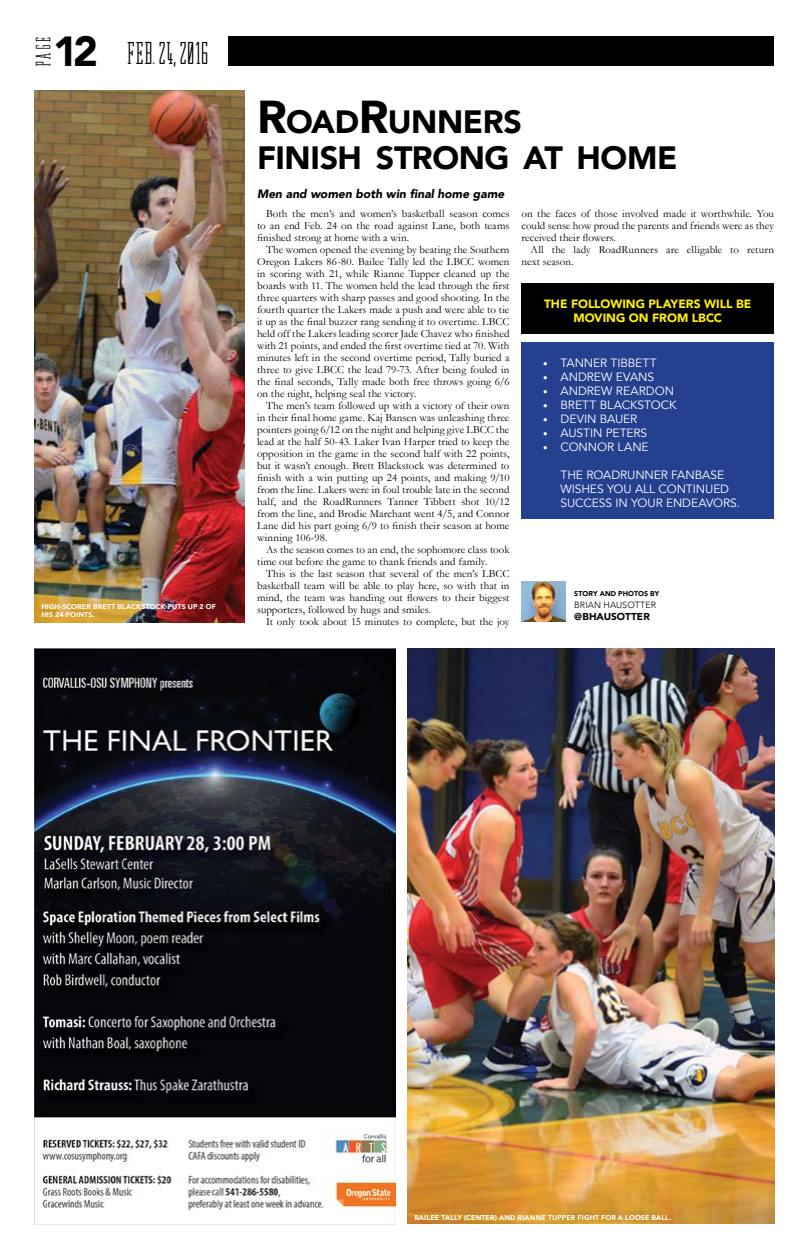
<style>
.page{position:relative;width:810px;height:1260px;background:#fff}
.page>*{position:absolute;margin:0;border:0;box-sizing:border-box;transform-origin:0 0}
.t1{font:900 32.2px/36px "Avenir";letter-spacing:-.01em;color:#000}
.t2{font:32px "Dalle";letter-spacing:-.04em;color:#000}
.t3{font:21px "Dalle";color:#000}
.t4{font:12px "Avenir";letter-spacing:-.005em;color:#fff}
.t5{font:900 12px "Avenir";letter-spacing:-.005em;color:#fff200}
.t6{font:italic 900 12px "Avenir";letter-spacing:.005em;color:#000}
.t7{font:11px/12px "Garamond";letter-spacing:.005em;color:#000;text-align:justify}
.t8{font:900 10px "Avenir";color:#000}
.t9{font:300 9px "Avenir";letter-spacing:.005em;color:#000}
.t10{font:900 7px "Avenir";letter-spacing:.02em;color:#fff}
.t11{font:900 7px "Avenir";color:#000}
.s1{font-family:"Avenir";font-weight:900;font-size:42px}
.s2{font-size:46px}
.s3{font-family:"Optima";font-size:9.5px}
</style>
<div class="page">
<img style="left:35px;top:90px;width:209px;height:533px">
<div style="left:229px;top:36px;width:545px;height:30px;background:#000"></div>
<img style="left:35px;top:648px;width:360px;height:563px">
<img style="left:522px;top:581px;width:43px;height:40px">
<div style="left:522px;top:343px;width:252px;height:176px;background:#25408f"></div>
<div style="left:522px;top:284px;width:252px;height:50px;background:#000"></div>
<img style="left:408px;top:648px;width:366px;height:576px">
<h3 class="t3" style="left:34px;top:67px;width:32px;rotate:-90deg">PAGE</h3>
<h2 class="t2" style="left:53px;top:39px;width:158px"><span class="s1">12</span> FEB. 24, 2016</h2>
<p class="t10" style="left:41px;top:600px;width:27px">HIGH-SCORER</p>
<p class="t10" style="left:93px;top:600px;width:10px">BRETT</p>
<p class="t10" style="left:118px;top:600px;width:11px">BLAC</p>
<p class="t10" style="left:136px;top:600px;width:11px">KSTOC</p>
<p class="t10" style="left:161px;top:600px;width:17px">K PUTS</p>
<p class="t10" style="left:188px;top:600px;width:24px">UP 2 OF</p>
<p class="t10" style="left:41px;top:609px;width:35px">HIS 24 POINTS</p>
<p class="t10" style="left:93px;top:609px;width:4px">.</p>
<h1 class="t1" style="left:257px;top:103px;width:422px"><span class="s2">R</span>OAD<span class="s2">R</span>UNNERS<br>FINISH STRONG AT HOME</h1>
<p class="t6" style="left:257px;top:184px;width:249px">Men and women both win final home game</p>
<p class="t7" style="left:257px;top:207px;width:254px;text-indent:9px">Both the men’s and women’s basketball season comes to an end Feb. 24 on the road against Lane, both teams finished strong at home with a win.</p>
<p class="t7" style="left:257px;top:243px;width:254px;text-indent:9px">The women opened the evening by beating the Southern Oregon Lakers 86-80. Bailee Tally led the LBCC women in scoring with 21, while Rianne Tupper cleaned up the boards with 11. The women held the lead through the first three quarters with sharp passes and good shooting. In the fourth quarter the Lakers made a push and were able to tie it up as the final buzzer rang sending it to overtime. LBCC held off the Lakers leading scorer Jade Chavez who finished with 21 points, and ended the first overtime tied at 70. With minutes left in the second overtime period, Tally buried a three to give LBCC the lead 79-73. After being fouled in the final seconds, Tally made both free throws going 6/6 on the night, helping seal the victory.</p>
<p class="t7" style="left:257px;top:399px;width:254px;text-indent:9px">The men’s team followed up with a victory of their own in their final home game. Kaj Bansen was unleashing three pointers going 6/12 on the night and helping give LBCC the lead at the half 50-43. Laker Ivan Harper tried to keep the opposition in the game in the second half with 22 points, but it wasn’t enough. Brett Blackstock was determined to finish with a win putting up 24 points, and making 9/10 from the line. Lakers were in foul trouble late in the second half, and the RoadRunners Tanner Tibbett shot 10/12 from the line, and Brodie Marchant went 4/5, and Connor Lane did his part going 6/9 to finish their season at home winning 106-98.</p>
<p class="t7" style="left:257px;top:543px;width:254px;text-indent:9px">As the season comes to an end, the sophomore class took time out before the game to thank friends and family.</p>
<p class="t7" style="left:257px;top:567px;width:254px;text-indent:9px">This is the last season that several of the men’s LBCC basketball team will be able to play here, so with that in mind, the team was handing out flowers to their biggest supporters, followed by hugs and smiles.</p>
<p class="t7" style="left:266px;top:615px;width:245px">It only took about 15 minutes to complete, but the joy</p>
<p class="t7" style="left:522px;top:207px;width:254px">on the faces of those involved made it worthwhile. You could sense how proud the parents and friends were as they received their flowers.</p>
<p class="t7" style="left:522px;top:243px;width:254px;text-indent:9px">All the lady RoadRunners are elligable to return next season.</p>
<p class="t5" style="left:544px;top:293px;width:36px">THE FOLLOWIN</p>
<p class="t5" style="left:636px;top:293px;width:29px">G PLAYERS</p>
<p class="t5" style="left:704px;top:293px;width:9px">WILL</p>
<p class="t5" style="left:736px;top:293px;width:8px">BE</p>
<p class="t5" style="left:573px;top:307px;width:10px">MOVIN</p>
<p class="t5" style="left:616px;top:307px;width:46px">G ON FROM</p>
<p class="t5" style="left:692px;top:307px;width:32px">LBCC</p>
<p class="t4" style="left:543px;top:355px;width:27px"><span class="s3">•</span> TANNER</p>
<p class="t4" style="left:611px;top:355px;width:18px">TIBBE</p>
<p class="t4" style="left:643px;top:355px;width:16px">TT</p>
<p class="t4" style="left:543px;top:369px;width:35px"><span class="s3">•</span> ANDRE</p>
<p class="t4" style="left:601px;top:369px;width:31px">W EVANS</p>
<p class="t4" style="left:543px;top:383px;width:35px"><span class="s3">•</span> ANDRE</p>
<p class="t4" style="left:601px;top:383px;width:31px">W REARDON</p>
<p class="t4" style="left:543px;top:397px;width:73px"><span class="s3">•</span> BRETT BLACKS</p>
<p class="t4" style="left:644px;top:397px;width:16px">TOCK</p>
<p class="t4" style="left:543px;top:411px;width:89px"><span class="s3">•</span> DEVIN BAUER</p>
<p class="t4" style="left:543px;top:425px;width:92px"><span class="s3">•</span> AUSTIN PETERS</p>
<p class="t4" style="left:543px;top:439px;width:37px"><span class="s3">•</span> CONNOR</p>
<p class="t4" style="left:618px;top:439px;width:16px">LANE</p>
<p class="t4" style="left:561px;top:467px;width:9px">THE</p>
<p class="t4" style="left:586px;top:467px;width:17px">ROAD</p>
<p class="t4" style="left:620px;top:467px;width:25px">RUNNER</p>
<p class="t4" style="left:671px;top:467px;width:9px">FANBASE</p>
<p class="t4" style="left:561px;top:481px;width:23px">WISHES</p>
<p class="t4" style="left:607px;top:481px;width:36px">YOU ALL</p>
<p class="t4" style="left:659px;top:481px;width:10px">CON</p>
<p class="t4" style="left:686px;top:481px;width:36px">TINUED</p>
<p class="t4" style="left:561px;top:495px;width:23px">SUCCESS</p>
<p class="t4" style="left:615px;top:495px;width:60px">IN YOUR ENDEAVORS</p>
<p class="t4" style="left:737px;top:495px;width:5px">.</p>
<p class="t11" style="left:574px;top:587px;width:11px">STORY</p>
<p class="t11" style="left:600px;top:587px;width:7px">AND</p>
<p class="t11" style="left:618px;top:587px;width:16px">PHOTOS</p>
<p class="t11" style="left:650px;top:587px;width:6px">BY</p>
<p class="t9" style="left:574px;top:599px;width:83px">BRIAN HAUSOTTER</p>
<p class="t8" style="left:574px;top:608px;width:23px">@BHAUSOTTER</p>
<p class="t10" style="left:414px;top:1211px;width:10px">BAILEE</p>
<p class="t10" style="left:441px;top:1211px;width:9px">TALLY</p>
<p class="t10" style="left:464px;top:1211px;width:8px">(CENTER</p>
<p class="t10" style="left:495px;top:1211px;width:11px">) AND</p>
<p class="t10" style="left:518px;top:1211px;width:11px">RIANNE</p>
<p class="t10" style="left:548px;top:1211px;width:59px">TU PPER FIGHT FOR</p>
<p class="t10" style="left:618px;top:1211px;width:13px">A LOOSE</p>
<p class="t10" style="left:652px;top:1211px;width:6px">BALL</p>
<p class="t10" style="left:669px;top:1211px;width:4px">.</p>
</div>
